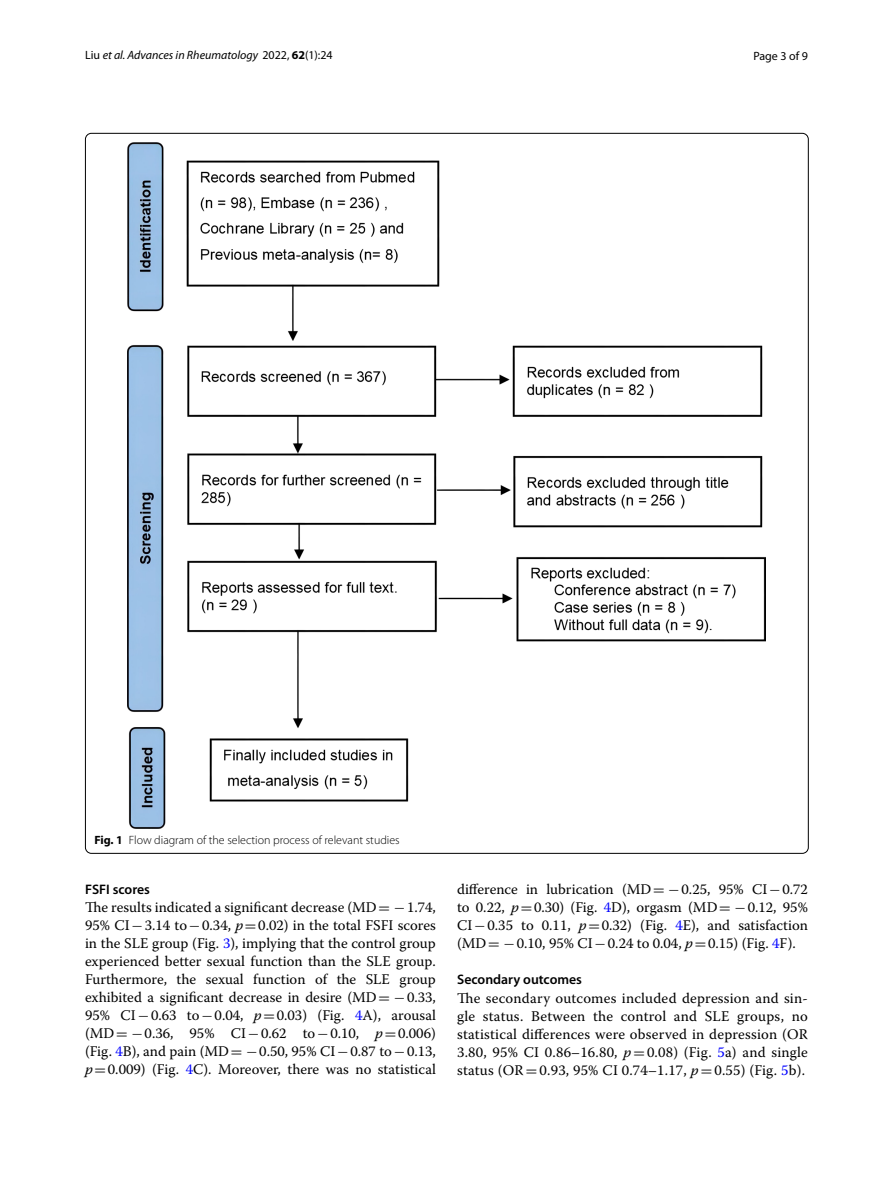
<style>
.page{position:relative;width:893px;height:1187px;background:#fff}
.page>*{position:absolute;margin:0;border:0;box-sizing:border-box;transform-origin:0 0}
.t1{font:14.7px/18px "Warnock Pro";color:#000;text-align:justify}
.t2{font:600 13.8px "Myriad Pro";color:#000}
.t3{font:300 12px "Myriad Pro";color:#000}
.t4{font:italic 12px "Myriad Pro";color:#000}
.t5{font:12px "Myriad Pro";color:#000}
.s1{font-style:normal}
.s2{font-weight:700;font-style:normal}
.s3{font-weight:700}
.s4{font-family:"MTSY"}
.s5{font-style:italic}
.s6{color:#00f}
</style>
<div class="page">
<img style="left:128px;top:142px;width:638px;height:686px">
<p class="t4" style="left:85px;top:48px;width:249px"><span class="s1">Liu</span> et al. Advances in Rheumatology <span class="s1">2022,</span> <span class="s2">62</span><span class="s1">(1):24</span></p>
<p class="t5" style="left:753px;top:48px;width:56px">Page 3 of 9</p>
<p class="t3" style="left:94px;top:833px;width:307px"><span class="s3">Fig. 1</span> Flow diagram of the selection process of relevant studies</p>
<p class="t2" style="left:85px;top:880px;width:66px">FSFI scores</p>
<p class="t1" style="left:85px;top:897px;width:352px">The results indicated a significant decrease (MD<span class="s4">= −</span>1.74, 95% CI<span class="s4">−</span>3.14 to<span class="s4">−</span>0.34, <span class="s5">p</span><span class="s4">=</span>0.02) in the total FSFI scores in the SLE group (Fig. <span class="s6">3</span>), implying that the control group experienced better sexual function than the SLE group.<br>Furthermore, the sexual function of the SLE group exhibited a significant decrease in desire (MD<span class="s4">= −</span>0.33, 95% CI<span class="s4">−</span>0.63 to<span class="s4">−</span>0.04, <span class="s5">p</span><span class="s4">=</span>0.03) (Fig. <span class="s6">4</span>A), arousal (MD<span class="s4">= −</span>0.36, 95% CI<span class="s4">−</span>0.62 to<span class="s4">−</span>0.10, <span class="s5">p</span><span class="s4">=</span>0.006) (Fig. <span class="s6">4</span>B), and pain (MD<span class="s4">= −</span>0.50, 95% CI<span class="s4">−</span>0.87 to<span class="s4">−</span>0.13, <span class="s5">p</span><span class="s4">=</span>0.009) (Fig. <span class="s6">4</span>C). Moreover, there was no statistical</p>
<p class="t1" style="left:457px;top:880px;width:352px">difference in lubrication (MD<span class="s4">= −</span>0.25, 95% CI<span class="s4">−</span>0.72 to 0.22, <span class="s5">p</span><span class="s4">=</span>0.30) (Fig. <span class="s6">4</span>D), orgasm (MD<span class="s4">= −</span>0.12, 95% CI<span class="s4">−</span>0.35 to 0.11, <span class="s5">p</span><span class="s4">=</span>0.32) (Fig. <span class="s6">4</span>E), and satisfaction (MD<span class="s4">= −</span>0.10, 95% CI<span class="s4">−</span>0.24 to 0.04, <span class="s5">p</span><span class="s4">=</span>0.15) (Fig. <span class="s6">4</span>F).</p>
<p class="t2" style="left:457px;top:971px;width:126px">Secondary outcomes</p>
<p class="t1" style="left:457px;top:988px;width:352px">The secondary outcomes included depression and sin&shy;gle status. Between the control and SLE groups, no statistical differences were observed in depression (OR 3.80, 95% CI 0.86–16.80, <span class="s5">p</span><span class="s4">=</span>0.08) (Fig. <span class="s6">5</span>a) and single status (OR<span class="s4">=</span>0.93, 95% CI 0.74–1.17, <span class="s5">p</span><span class="s4">=</span>0.55) (Fig. <span class="s6">5</span>b).</p>
</div>
